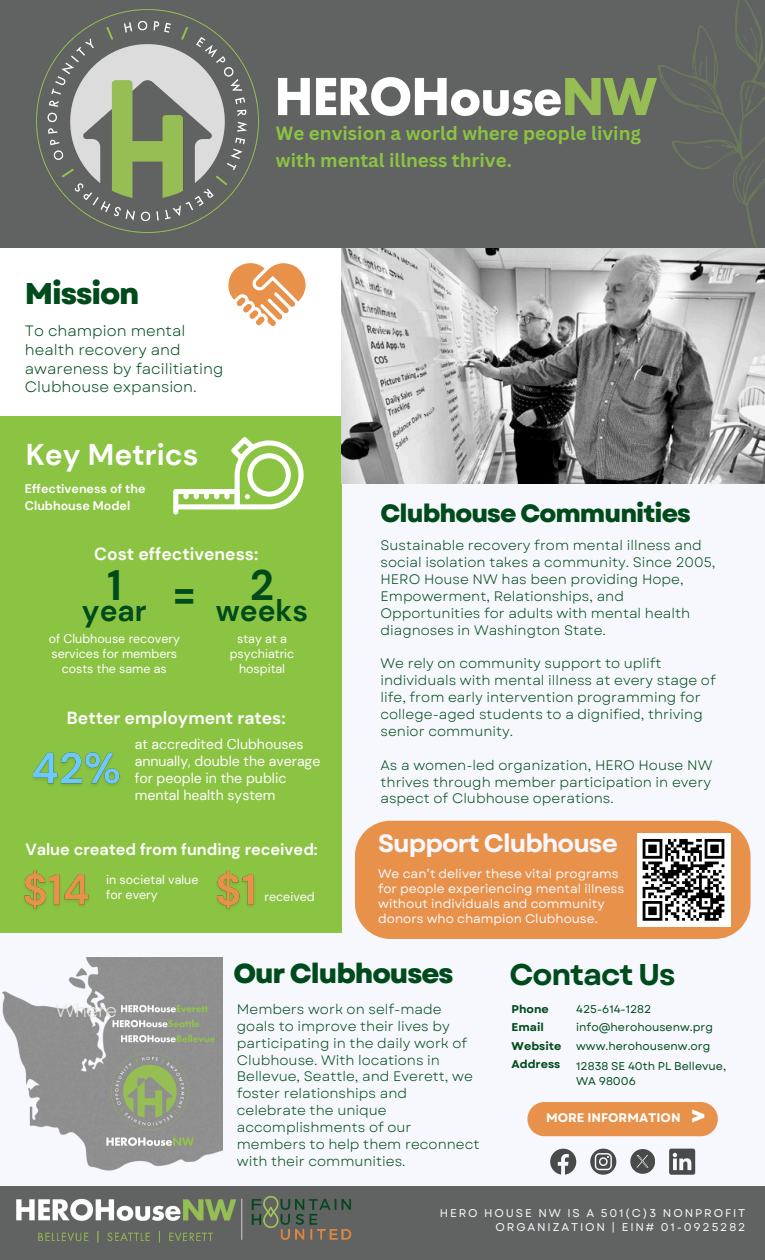
<style>
.page{position:relative;width:765px;height:1260px;background:#f7f8fd}
.page>*{position:absolute;margin:0;border:0;box-sizing:border-box;transform-origin:0 0}
.t1{font:700 42.5px "DM Sans";color:#004b1b}
.t2{font:700 30px "DM Sans";color:#fff}
.t3{font:700 30px "Garet";letter-spacing:-.04em;color:#004b1b}
.t4{font:700 30px "DM Sans";color:#004b1b}
.t5{font:800 30px "Garet";letter-spacing:-.04em;color:#004b1b}
.t6{font:700 27.62px "Garet";color:#fefefd}
.t7{font:800 27.5px "Garet";letter-spacing:-.04em;color:#004b1b}
.t8{font:800 25px "Garet";letter-spacing:-.04em;color:#004b1b}
.t9{font:700 25px "Garet";letter-spacing:-.04em;color:#f7f8fd}
.t10{font:700 18.75px/26.2px "Canva Sans";color:#8bc343}
.t11{font:18.75px "Garet";letter-spacing:-.04em;color:#ece8e2}
.t12{font:700 17.5px "DM Sans";color:#fefefd}
.t13{font:700 16.25px "DM Sans";color:#fff}
.t14{font:15px/18.8px "Garet";color:#004b1b}
.t15{font:14.12px/16.9px "DM Sans";color:#fefefd}
.t16{font:13.75px/16.9px "Garet";color:#004b1b}
.t17{font:12.5px/15px "Garet";color:#f7f8fd}
.t18{font:12.5px/15px "DM Sans";color:#fefefd;text-align:center}
.t19{font:700 12.5px/16.9px "DM Sans";color:#fefefd}
.t20{font:700 12.5px "Garet";color:#fefefd}
.t21{font:11.25px/15px "Garet";color:#004b1b}
.t22{font:11.25px/14px "Garet";letter-spacing:.165em;color:#f7f8fd;text-align:right}
.t23{font:700 11.25px "Garet";color:#004b1b}
</style>
<div class="page">
<div style="left:0;top:0;width:765px;height:248px;background:#616262"></div>
<div style="left:0;top:1186px;width:765px;height:74px;background:#616262"></div>
<div style="left:0;top:248px;width:354px;height:235px;background:#fff"></div>
<svg style="left:658px;top:0;width:107px;height:248px"></svg>
<div style="left:0;top:417px;width:341px;height:516px;background:#8bc343"></div>
<img style="left:341px;top:248px;width:424px;height:236px">
<div style="left:355px;top:821px;width:396px;height:118px;background:#e8914b"></div>
<div style="left:527px;top:1102px;width:191px;height:34px;background:#e8914b"></div>
<svg style="left:550px;top:1149px;width:26px;height:26px"></svg>
<svg style="left:590px;top:1149px;width:26px;height:26px"></svg>
<svg style="left:669px;top:1149px;width:26px;height:26px"></svg>
<svg style="left:630px;top:1149px;width:25px;height:25px"></svg>
<svg style="left:228px;top:263px;width:78px;height:63px"></svg>
<div style="left:173px;top:504px;width:5px;height:11px;background:#fefefd;border-radius:3px"></div>
<svg style="left:173px;top:437px;width:131px;height:72px"></svg>
<div style="left:637px;top:833px;width:93px;height:93px;background:#fff"></div>
<svg style="left:642px;top:839px;width:83px;height:82px"></svg>
<img style="left:36px;top:10px;width:222px;height:222px">
<img style="left:278px;top:78px;width:379px;height:37px">
<img style="left:16px;top:1196px;width:336px;height:47px">
<img style="left:3px;top:958px;width:219px;height:213px">
<img style="left:24px;top:870px;width:65px;height:39px">
<img style="left:217px;top:870px;width:37px;height:39px">
<img style="left:33px;top:752px;width:87px;height:34px">
<p class="t5" style="left:25px;top:272px;width:116px">Mission</p>
<p class="t14" style="left:25px;top:321px;width:200px">To champion mental health recovery and awareness by facilitiating<br>Clubhouse expansion.</p>
<p class="t2" style="left:26px;top:435px;width:174px">Key Metrics</p>
<p class="t19" style="left:25px;top:481px;width:122px">Effectiveness of the<br>Clubhouse Model</p>
<p class="t10" style="left:276px;top:120px;width:367px">We envision a world where people living with mental illness thrive.</p>
<h6 class="t8" style="left:381px;top:495px;width:312px">Clubhouse Communities</h6>
<p class="t12" style="left:94px;top:542px;width:166px">Cost effectiveness:</p>
<p class="t1" style="left:107px;top:558px;width:16px">1</p>
<p class="t4" style="left:82px;top:592px;width:66px">year</p>
<p class="t1" style="left:173px;top:566px;width:25px">=</p>
<p class="t1" style="left:250px;top:558px;width:26px">2</p>
<p class="t4" style="left:216px;top:592px;width:94px">weeks</p>
<p class="t18" style="left:49px;top:631px;width:133px">of Clubhouse recovery services for members costs the same as</p>
<p class="t18" style="left:230px;top:631px;width:66px">stay at a psychiatric hospital</p>
<h2 class="t12" style="left:67px;top:706px;width:220px">Better employment rates:</h2>
<p class="t15" style="left:135px;top:736px;width:187px">at accredited Clubhouses annually, double the average for people in the public mental health system</p>
<p class="t13" style="left:25px;top:838px;width:294px">Value created from funding received:</p>
<h4 class="t18" style="left:106px;top:872px;width:94px;text-align:left">in societal value for every</h4>
<h2 class="t18" style="left:264px;top:889px;width:52px">received</h2>
<p class="t16" style="left:381px;top:537px;width:337px">Sustainable recovery from mental illness and social isolation takes a community. Since 2005, HERO House NW has been providing Hope, Empowerment, Relationships, and Opportunities for adults with mental health diagnoses in Washington State.</p>
<h4 class="t16" style="left:381px;top:655px;width:337px">We rely on community support to uplift individuals with mental illness at every stage of life, from early intervention programming for college-aged students to a dignified, thriving senior community.</h4>
<p class="t16" style="left:381px;top:756px;width:333px;text-align:justify">As a women-led organization, HERO House NW thrives through member participation in every aspect of Clubhouse operations.</p>
<p class="t9" style="left:378px;top:825px;width:241px">Support Clubhouse</p>
<p class="t17" style="left:378px;top:866px;width:248px">We can’t deliver these vital programs for people experiencing mental illness without individuals and community donors who champion Clubhouse.</p>
<p class="t11" style="left:55px;top:997px;width:63px">Where</p>
<h3 class="t7" style="left:233px;top:953px;width:222px">Our Clubhouses</h3>
<p class="t16" style="left:237px;top:1001px;width:244px">Members work on self-made goals to improve their lives by participating in the daily work of<br>Clubhouse. With locations in<br>Bellevue, Seattle, and Everett, we foster relationships and celebrate the unique accomplishments of our members to help them reconnect with their communities.</p>
<h3 class="t3" style="left:510px;top:953px;width:168px">Contact Us</h3>
<p class="t23" style="left:512px;top:1001px;width:39px">Phone</p>
<p class="t21" style="left:576px;top:1001px;width:77px">425-614-1282</p>
<h5 class="t23" style="left:512px;top:1038px;width:51px">Website</h5>
<p class="t21" style="left:576px;top:1038px;width:136px">www.herohousenw.org</p>
<p class="t23" style="left:512px;top:1019px;width:34px">Email</p>
<h2 class="t21" style="left:576px;top:1020px;width:138px">info@herohousenw.prg</h2>
<h2 class="t21" style="left:576px;top:1059px;width:152px">12838 SE 40th PL Bellevue,<br>WA 98006</h2>
<p class="t23" style="left:512px;top:1056px;width:50px">Address</p>
<h4 class="t20" style="left:546px;top:1109px;width:136px">MORE INFORMATION</h4>
<p class="t6" style="left:690px;top:1095px;width:18px">&gt;</p>
<p class="t22" style="left:440px;top:1206px;width:307px">HERO HOUSE NW IS A 501(C)3 NONPROFIT<br>ORGANIZATION | EIN# 01-0925282</p>
</div>
